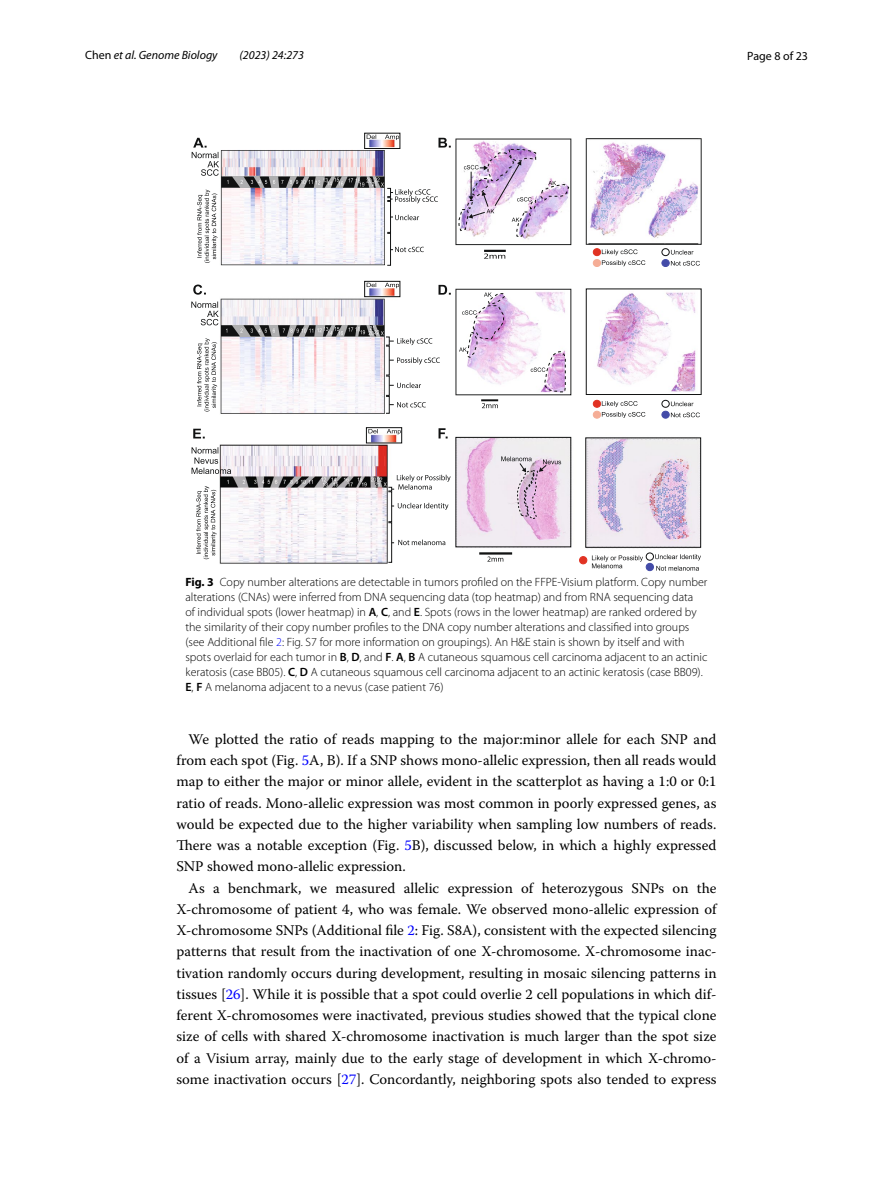
<style>
.page{position:relative;width:893px;height:1187px;background:#fff}
.page>*{position:absolute;margin:0;border:0;box-sizing:border-box;transform-origin:0 0}
.t1{font:14.7px/21.1px "Warnock Pro";color:#000;text-align:justify}
.t2{font:300 12px/15px "Myriad Pro";color:#000}
.t3{font:italic 12px "Myriad Pro";color:#000}
.t4{font:12px "Myriad Pro";color:#000}
.s1{font-style:normal}
.s2{font-weight:700}
.s3{font-weight:600}
.s4{color:#00f}
</style>
<div class="page">
<img style="left:219px;top:139px;width:481px;height:425px">
<div style="left:586px;top:288px;width:116px;height:107px;border:1px solid #111212"></div>
<div style="left:661px;top:259px;width:9px;height:8px;border:1px solid #434ba8;border-radius:50%"></div>
<div style="left:593px;top:259px;width:8px;height:8px;border:1px solid #f5ad96;border-radius:50%"></div>
<img style="left:586px;top:138px;width:116px;height:128px">
<div style="left:364px;top:281px;width:36px;height:16px;border:1px solid #111212"></div>
<div style="left:593px;top:400px;width:8px;height:7px;background:#e13223;border-radius:50%"></div>
<div style="left:593px;top:400px;width:8px;height:8px;border:1px solid #e13223;border-radius:50%"></div>
<div style="left:662px;top:400px;width:7px;height:7px;background:#fff;border-radius:50%"></div>
<div style="left:661px;top:400px;width:9px;height:8px;border:1px solid #111212;border-radius:50%"></div>
<div style="left:662px;top:411px;width:7px;height:7px;background:#434ba8;border-radius:50%"></div>
<div style="left:661px;top:411px;width:9px;height:7px;border:1px solid #434ba8;border-radius:50%"></div>
<svg style="left:671px;top:401px;width:23px;height:5px"></svg>
<svg style="left:671px;top:412px;width:29px;height:5px"></svg>
<div style="left:593px;top:411px;width:8px;height:7px;background:#f5ad96;border-radius:50%"></div>
<div style="left:593px;top:411px;width:8px;height:7px;border:1px solid #f5ad96;border-radius:50%"></div>
<svg style="left:602px;top:401px;width:43px;height:17px"></svg>
<div style="left:580px;top:556px;width:7px;height:8px;background:#e13223;border-radius:50%"></div>
<div style="left:579px;top:556px;width:8px;height:8px;border:1px solid #e13223;border-radius:50%"></div>
<div style="left:646px;top:553px;width:7px;height:7px;background:#fff;border-radius:50%"></div>
<div style="left:646px;top:552px;width:8px;height:8px;border:1px solid #111212;border-radius:50%"></div>
<div style="left:646px;top:563px;width:7px;height:7px;background:#434ba8;border-radius:50%"></div>
<div style="left:646px;top:563px;width:8px;height:8px;border:1px solid #434ba8;border-radius:50%"></div>
<svg style="left:592px;top:555px;width:51px;height:13px"></svg>
<svg style="left:655px;top:554px;width:46px;height:6px"></svg>
<svg style="left:656px;top:566px;width:43px;height:4px"></svg>
<div style="left:366px;top:427px;width:36px;height:16px;border:1px solid #111212"></div>
<svg style="left:196px;top:486px;width:20px;height:73px"></svg>
<svg style="left:192px;top:447px;width:39px;height:27px"></svg>
<svg style="left:193px;top:428px;width:12px;height:10px"></svg>
<svg style="left:388px;top:548px;width:4px;height:14px"></svg>
<svg style="left:368px;top:428px;width:334px;height:120px"></svg>
<svg style="left:192px;top:134px;width:379px;height:131px"></svg>
<svg style="left:191px;top:283px;width:380px;height:131px"></svg>
<hr style="left:479px;top:552px;width:33px;height:2px;background:#111212">
<svg style="left:487px;top:556px;width:16px;height:5px"></svg>
<p class="t3" style="left:85px;top:48px;width:134px"><span class="s1">Chen</span> et al. Genome Biology</p>
<p class="t3" style="left:239px;top:48px;width:66px">(2023) 24:273</p>
<p class="t4" style="left:747px;top:48px;width:62px">Page 8 of 23</p>
<p class="t2" style="left:185px;top:575px;width:523px"><span class="s2">Fig. 3</span> Copy number alterations are detectable in tumors profiled on the FFPE-Visium platform. Copy number alterations (CNAs) were inferred from DNA sequencing data (top heatmap) and from RNA sequencing data<br>of individual spots (lower heatmap) in <span class="s3">A</span>, <span class="s3">C</span>, and <span class="s3">E</span>. Spots (rows in the lower heatmap) are ranked ordered by the similarity of their copy number profiles to the DNA copy number alterations and classified into groups (see Additional file <span class="s4">2</span>: Fig. S7 for more information on groupings). An H&amp;E stain is shown by itself and with spots overlaid for each tumor in <span class="s3">B</span>, <span class="s3">D</span>, and <span class="s3">F</span>. <span class="s3">A</span>, <span class="s3">B</span> A cutaneous squamous cell carcinoma adjacent to an actinic keratosis (case BB05). <span class="s3">C</span>, <span class="s3">D</span> A cutaneous squamous cell carcinoma adjacent to an actinic keratosis (case BB09).<br><span class="s3">E</span>, <span class="s3">F</span> A melanoma adjacent to a nevus (case patient 76)</p>
<p class="t1" style="left:176px;top:728px;width:542px;text-indent:12px">We plotted the ratio of reads mapping to the major:minor allele for each SNP and from each spot (Fig. <span class="s4">5</span>A, B). If a SNP shows mono-allelic expression, then all reads would map to either the major or minor allele, evident in the scatterplot as having a 1:0 or 0:1 ratio of reads. Mono-allelic expression was most common in poorly expressed genes, as would be expected due to the higher variability when sampling low numbers of reads.<br>There was a notable exception (Fig. <span class="s4">5</span>B), discussed below, in which a highly expressed SNP showed mono-allelic expression.</p>
<p class="t1" style="left:176px;top:876px;width:542px;text-indent:12px">As a benchmark, we measured allelic expression of heterozygous SNPs on the X-chromosome of patient 4, who was female. We observed mono-allelic expression of X-chromosome SNPs (Additional file <span class="s4">2</span>: Fig. S8A), consistent with the expected silencing patterns that result from the inactivation of one X-chromosome. X-chromosome inac&shy;tivation randomly occurs during development, resulting in mosaic silencing patterns in tissues [<span class="s4">26</span>]. While it is possible that a spot could overlie 2 cell populations in which dif&shy;ferent X-chromosomes were inactivated, previous studies showed that the typical clone size of cells with shared X-chromosome inactivation is much larger than the spot size of a Visium array, mainly due to the early stage of development in which X-chromo&shy;some inactivation occurs [<span class="s4">27</span>]. Concordantly, neighboring spots also tended to express</p>
</div>
